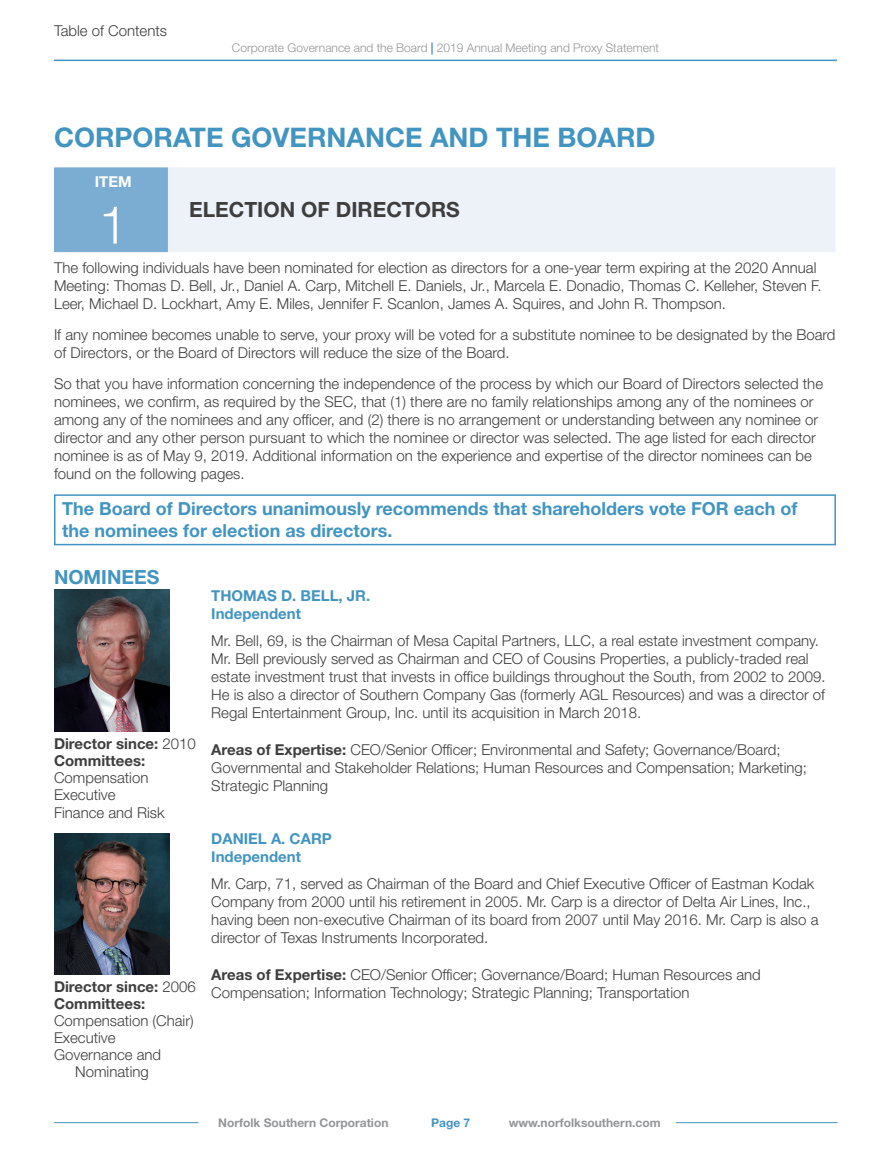
<style>
.page{position:relative;width:891px;height:1161px;background:#fff}
.page>*{position:absolute;margin:0;border:0;box-sizing:border-box;transform-origin:0 0}
.t1{font:300 52.5px "Helvetica Neue LT Std";color:#fff}
.t2{font:700 27px "Helvetica Neue LT Std";color:#4294c1}
.t3{font:700 21px "Helvetica Neue LT Std";color:#3e3e3f}
.t4{font:700 19.5px "Helvetica Neue LT Std";color:#4294c1}
.t5{font:700 18px/21.6px "Helvetica Neue LT Std";color:#4294c1}
.t6{font:300 15px/18px "Helvetica Neue LT Std";color:#3e3e3f}
.t7{font:700 15px/17.2px "Helvetica Neue LT Std";color:#3e3e3f}
.t8{font:700 15px/18px "Helvetica Neue LT Std";color:#4294c1}
.t9{font:700 15px "Helvetica Neue LT Std";color:#fff}
.t10{font:300 12px "Helvetica Neue LT Std";color:#939598}
.t11{font:700 12px "Helvetica Neue LT Std";color:#939598}
.t12{font:700 12px "Helvetica Neue LT Std";color:#4294c1}
.s1{font-weight:700;color:#4294c1}
.s2{font-weight:300}
.s3{font-weight:700}
</style>
<div class="page">
<hr style="left:54px;top:60px;width:783px;height:1px;background:#4294c1">
<hr style="left:54px;top:1122px;width:145px;height:1px;background:#4294c1">
<hr style="left:676px;top:1122px;width:162px;height:1px;background:#4294c1">
<div style="left:54px;top:167px;width:114px;height:85px;background:#7aadd1"></div>
<div style="left:168px;top:167px;width:667px;height:85px;background:#edf1f8"></div>
<div style="left:54px;top:494px;width:782px;height:51px;border:2px solid #4294c1"></div>
<img style="left:54px;top:590px;width:116px;height:141px">
<img style="left:54px;top:833px;width:116px;height:142px">
<p class="t6" style="left:54px;top:22px;width:115px">Table of Contents</p>
<p class="t10" style="left:232px;top:41px;width:429px">Corporate Governance and the Board <span class="s1">|</span> 2019 Annual Meeting and Proxy Statement</p>
<h2 class="t2" style="left:54px;top:120px;width:603px">CORPORATE GOVERNANCE AND THE BOARD</h2>
<p class="t9" style="left:95px;top:172px;width:38px">ITEM</p>
<h1 class="t1" style="left:99px;top:193px;width:31px">1</h1>
<h3 class="t3" style="left:189px;top:197px;width:272px">ELECTION OF DIRECTORS</h3>
<p class="t6" style="left:54px;top:258px;width:769px">The following individuals have been nominated for election as directors for a one-year term expiring at the 2020 Annual<br>Meeting: Thomas D. Bell, Jr., Daniel A. Carp, Mitchell E. Daniels, Jr., Marcela E. Donadio, Thomas C. Kelleher, Steven F.<br>Leer, Michael D. Lockhart, Amy E. Miles, Jennifer F. Scanlon, James A. Squires, and John R. Thompson.</p>
<p class="t6" style="left:54px;top:325px;width:783px">If any nominee becomes unable to serve, your proxy will be voted for a substitute nominee to be designated by the Board of Directors, or the Board of Directors will reduce the size of the Board.</p>
<p class="t6" style="left:54px;top:374px;width:771px">So that you have information concerning the independence of the process by which our Board of Directors selected the nominees, we confirm, as required by the SEC, that (1) there are no family relationships among any of the nominees or among any of the nominees and any officer, and (2) there is no arrangement or understanding between any nominee or director and any other person pursuant to which the nominee or director was selected. The age listed for each director nominee is as of May 9, 2019. Additional information on the experience and expertise of the director nominees can be found on the following pages.</p>
<p class="t5" style="left:62px;top:498px;width:737px">The Board of Directors unanimously recommends that shareholders vote FOR each of the nominees for election as directors.</p>
<h3 class="t4" style="left:54px;top:565px;width:107px">NOMINEES</h3>
<p class="t7" style="left:54px;top:734px;width:143px">Director since: <span class="s2">2010<br></span>Committees:</p>
<p class="t6" style="left:54px;top:769px;width:112px;line-height:17.2px">Compensation<br>Executive<br>Finance and Risk</p>
<p class="t7" style="left:54px;top:978px;width:143px">Director since: <span class="s2">2006<br></span>Committees:</p>
<p class="t6" style="left:54px;top:1011px;width:141px">Compensation (Chair)</p>
<p class="t6" style="left:54px;top:1028px;width:63px">Executive</p>
<p class="t6" style="left:54px;top:1045px;width:109px">Governance and</p>
<p class="t6" style="left:75px;top:1062px;width:75px">Nominating</p>
<p class="t8" style="left:211px;top:586px;width:160px">THOMAS D. BELL, JR.<br>Independent</p>
<p class="t6" style="left:211px;top:631px;width:616px">Mr. Bell, 69, is the Chairman of Mesa Capital Partners, LLC, a real estate investment company.<br>Mr. Bell previously served as Chairman and CEO of Cousins Properties, a publicly-traded real estate investment trust that invests in office buildings throughout the South, from 2002 to 2009.<br>He is also a director of Southern Company Gas (formerly AGL Resources) and was a director of Regal Entertainment Group, Inc. until its acquisition in March 2018.</p>
<p class="t6" style="left:211px;top:740px;width:597px"><span class="s3">Areas of Expertise:</span> CEO/Senior Officer; Environmental and Safety; Governance/Board;<br>Governmental and Stakeholder Relations; Human Resources and Compensation; Marketing;<br>Strategic Planning</p>
<p class="t8" style="left:211px;top:829px;width:122px">DANIEL A. CARP<br>Independent</p>
<p class="t6" style="left:211px;top:874px;width:609px">Mr. Carp, 71, served as Chairman of the Board and Chief Executive Officer of Eastman Kodak Company from 2000 until his retirement in 2005. Mr. Carp is a director of Delta Air Lines, Inc., having been non-executive Chairman of its board from 2007 until May 2016. Mr. Carp is also a director of Texas Instruments Incorporated.</p>
<p class="t6" style="left:211px;top:966px;width:551px"><span class="s3">Areas of Expertise:</span> CEO/Senior Officer; Governance/Board; Human Resources and<br>Compensation; Information Technology; Strategic Planning; Transportation</p>
<p class="t11" style="left:218px;top:1115px;width:172px">Norfolk Southern Corporation</p>
<p class="t12" style="left:431px;top:1115px;width:41px">Page 7</p>
<p class="t11" style="left:509px;top:1115px;width:153px">www.norfolksouthern.com</p>
</div>
